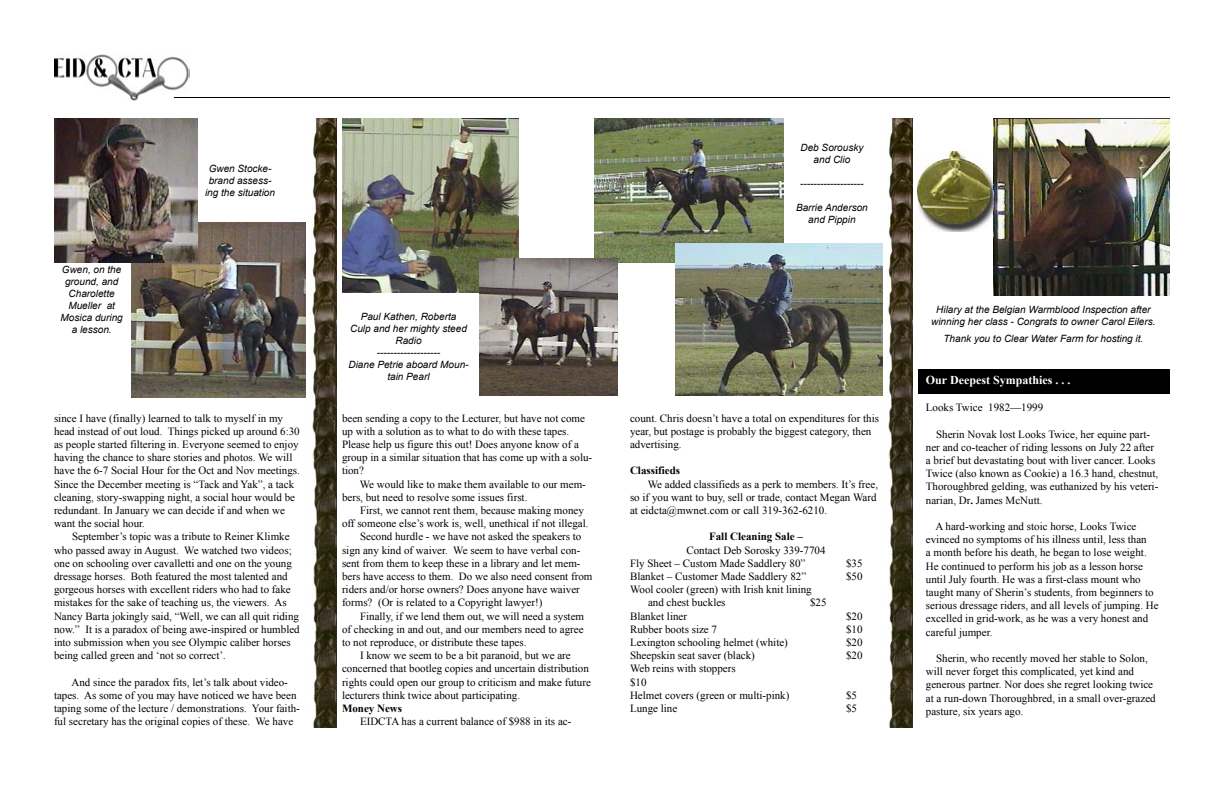
<style>
.page{position:relative;width:1224px;height:792px;background:#fff}
.page>*{position:absolute;margin:0;border:0;box-sizing:border-box;transform-origin:0 0}
.t1{font:700 12px "Times New Roman";color:#fff}
.t2{font:11px/13.2px "Times New Roman";color:#000}
.t3{font:700 11px "Times New Roman";color:#000}
.t4{font:italic 10px/12px "Arial";color:#000;text-align:center}
.s1{font-weight:700}
</style>
<div class="page">
<img style="left:54px;top:54px;width:135px;height:46px">
<hr style="left:174px;top:97px;width:996px;height:1px;background:#000">
<img style="left:311px;top:119px;width:25px;height:608px">
<img style="left:888px;top:119px;width:25px;height:608px">
<div style="left:918px;top:370px;width:252px;height:24px;background:#000"></div>
<img style="left:131px;top:222px;width:175px;height:175px">
<img style="left:595px;top:119px;width:189px;height:143px">
<img style="left:917px;top:151px;width:77px;height:80px">
<img style="left:54px;top:119px;width:144px;height:143px">
<img style="left:342px;top:119px;width:176px;height:174px">
<img style="left:479px;top:258px;width:138px;height:138px">
<img style="left:676px;top:244px;width:207px;height:152px">
<img style="left:994px;top:119px;width:176px;height:176px">
<p class="t4" style="left:62px;top:263px;width:61px">Gwen, on the ground, and</p>
<p class="t4" style="left:69px;top:287px;width:48px">Charolette</p>
<p class="t4" style="left:61px;top:299px;width:64px">Mueller at<br>Mosica during</p>
<p class="t4" style="left:72px;top:323px;width:42px">a lesson.</p>
<p class="t4" style="left:205px;top:162px;width:72px">Gwen Stocke&shy;brand assess&shy;ing the situation</p>
<p class="t2" style="left:54px;top:411px;width:247px">since I have (finally) learned to talk to myself in my head instead of out loud. Things picked up around 6:30 as people started filtering in. Everyone seemed to enjoy having the chance to share stories and photos. We will have the 6-7 Social Hour for the Oct and Nov meetings.<br>Since the December meeting is “Tack and Yak”, a tack cleaning, story-swapping night, a social hour would be redundant. In January we can decide if and when we want the social hour.</p>
<p class="t2" style="left:54px;top:530px;width:247px;text-indent:18px">September’s topic was a tribute to Reiner Klimke who passed away in August. We watched two videos; one on schooling over cavalletti and one on the young dressage horses. Both featured the most talented and gorgeous horses with excellent riders who had to fake mistakes for the sake of teaching us, the viewers. As Nancy Barta jokingly said, “Well, we can all quit riding now.” It is a paradox of being awe-inspired or humbled into submission when you see Olympic caliber horses being called green and ‘not so correct’.</p>
<p class="t2" style="left:54px;top:675px;width:247px;text-indent:17px">And since the paradox fits, let’s talk about video&shy;tapes. As some of you may have noticed we have been taping some of the lecture / demonstrations. Your faith&shy;ful secretary has the original copies of these. We have</p>
<p class="t4" style="left:350px;top:310px;width:118px">Paul Kathen, Roberta<br>Culp and her mighty steed<br>Radio</p>
<p class="t4" style="left:377px;top:346px;width:65px">-------------------</p>
<p class="t4" style="left:349px;top:358px;width:122px">Diane Petrie aboard Moun&shy;tain Pearl</p>
<p class="t2" style="left:342px;top:411px;width:252px">been sending a copy to the Lecturer, but have not come up with a solution as to what to do with these tapes.<br>Please help us figure this out! Does anyone know of a group in a similar situation that has come up with a solu&shy;tion?</p>
<p class="t2" style="left:342px;top:477px;width:245px;text-indent:18px">We would like to make them available to our mem&shy;bers, but need to resolve some issues first.</p>
<p class="t2" style="left:342px;top:504px;width:248px;text-indent:18px">First, we cannot rent them, because making money off someone else’s work is, well, unethical if not illegal.</p>
<p class="t2" style="left:342px;top:530px;width:252px;text-indent:18px">Second hurdle - we have not asked the speakers to sign any kind of waiver. We seem to have verbal con&shy;sent from them to keep these in a library and let mem&shy;bers have access to them. Do we also need consent from riders and/or horse owners? Does anyone have waiver forms? (Or is related to a Copyright lawyer!)</p>
<p class="t2" style="left:342px;top:609px;width:244px;text-align:justify;text-indent:18px">Finally, if we lend them out, we will need a system of checking in and out, and our members need to agree to not reproduce, or distribute these tapes.</p>
<p class="t2" style="left:342px;top:649px;width:250px;text-indent:18px">I know we seem to be a bit paranoid, but we are concerned that bootleg copies and uncertain distribution rights could open our group to criticism and make future lecturers think twice about participating.</p>
<p class="t3" style="left:342px;top:702px;width:62px">Money News</p>
<p class="t2" style="left:360px;top:715px;width:213px">EIDCTA has a current balance of $988 in its ac-</p>
<p class="t4" style="left:801px;top:142px;width:64px">Deb Sorousky</p>
<p class="t4" style="left:814px;top:154px;width:38px">and Clio</p>
<p class="t4" style="left:800px;top:178px;width:65px">-------------------</p>
<p class="t4" style="left:796px;top:202px;width:73px">Barrie Anderson and Pippin</p>
<p class="t2" style="left:630px;top:411px;width:251px">count. Chris doesn’t have a total on expenditures for this year, but postage is probably the biggest category, then advertising.</p>
<p class="t3" style="left:630px;top:464px;width:52px">Classifieds</p>
<p class="t2" style="left:630px;top:477px;width:250px;text-indent:18px">We added classifieds as a perk to members. It’s free, so if you want to buy, sell or trade, contact Megan Ward at eidcta@mwnet.com or call 319-362-6210.</p>
<p class="t3" style="left:709px;top:530px;width:95px">Fall Cleaning Sale –</p>
<p class="t2" style="left:686px;top:543px;width:141px">Contact Deb Sorosky 339-7704</p>
<p class="t2" style="left:630px;top:556px;width:177px">Fly Sheet – Custom Made Saddlery 80”</p>
<p class="t2" style="left:846px;top:556px;width:18px">$35</p>
<p class="t2" style="left:630px;top:570px;width:178px">Blanket – Customer Made Saddlery 82”</p>
<p class="t2" style="left:846px;top:570px;width:18px">$50</p>
<p class="t2" style="left:630px;top:583px;width:183px">Wool cooler (green) with Irish knit lining</p>
<p class="t2" style="left:648px;top:596px;width:79px">and chest buckles</p>
<p class="t2" style="left:810px;top:596px;width:18px">$25</p>
<p class="t2" style="left:630px;top:609px;width:59px">Blanket liner</p>
<p class="t2" style="left:846px;top:609px;width:18px">$20</p>
<p class="t2" style="left:630px;top:622px;width:89px">Rubber boots size 7</p>
<p class="t2" style="left:846px;top:622px;width:18px">$10</p>
<p class="t2" style="left:630px;top:636px;width:159px">Lexington schooling helmet (white)</p>
<p class="t2" style="left:846px;top:636px;width:18px">$20</p>
<p class="t2" style="left:630px;top:649px;width:126px">Sheepskin seat saver (black)</p>
<p class="t2" style="left:846px;top:649px;width:18px">$20</p>
<p class="t2" style="left:630px;top:662px;width:107px">Web reins with stoppers $10</p>
<p class="t2" style="left:630px;top:688px;width:161px">Helmet covers (green or multi-pink)</p>
<p class="t2" style="left:846px;top:688px;width:12px">$5</p>
<p class="t2" style="left:630px;top:702px;width:49px">Lunge line</p>
<p class="t2" style="left:846px;top:702px;width:12px">$5</p>
<p class="t4" style="left:936px;top:303px;width:216px">Hilary at the Belgian Warmblood Inspection after</p>
<p class="t4" style="left:931px;top:315px;width:226px">winning her class - Congrats to owner Carol Eilers.</p>
<p class="t4" style="left:943px;top:332px;width:201px">Thank you to Clear Water Farm for hosting it.</p>
<p class="t1" style="left:926px;top:373px;width:146px">Our Deepest Sympathies . . .</p>
<p class="t2" style="left:926px;top:401px;width:119px">Looks Twice 1982—1999</p>
<p class="t2" style="left:926px;top:427px;width:234px;text-indent:10px">Sherin Novak lost Looks Twice, her equine part&shy;ner and co-teacher of riding lessons on July 22 after a brief but devastating bout with liver cancer. Looks Twice (also known as Cookie) a 16.3 hand, chestnut, Thoroughbred gelding, was euthanized by his veteri&shy;narian, Dr<span class="s1">.</span> James McNutt.</p>
<p class="t2" style="left:926px;top:520px;width:234px;text-indent:10px">A hard-working and stoic horse, Looks Twice evinced no symptoms of his illness until, less than<br>a month before his death, he began to lose weight.<br>He continued to perform his job as a lesson horse until July fourth. He was a first-class mount who taught many of Sherin’s students, from beginners to serious dressage riders, and all levels of jumping. He excelled in grid-work, as he was a very honest and careful jumper.</p>
<p class="t2" style="left:926px;top:652px;width:231px;text-indent:10px">Sherin, who recently moved her stable to Solon, will never forget this complicated, yet kind and generous partner. Nor does she regret looking twice at a run-down Thoroughbred, in a small over-grazed pasture, six years ago.</p>
</div>
